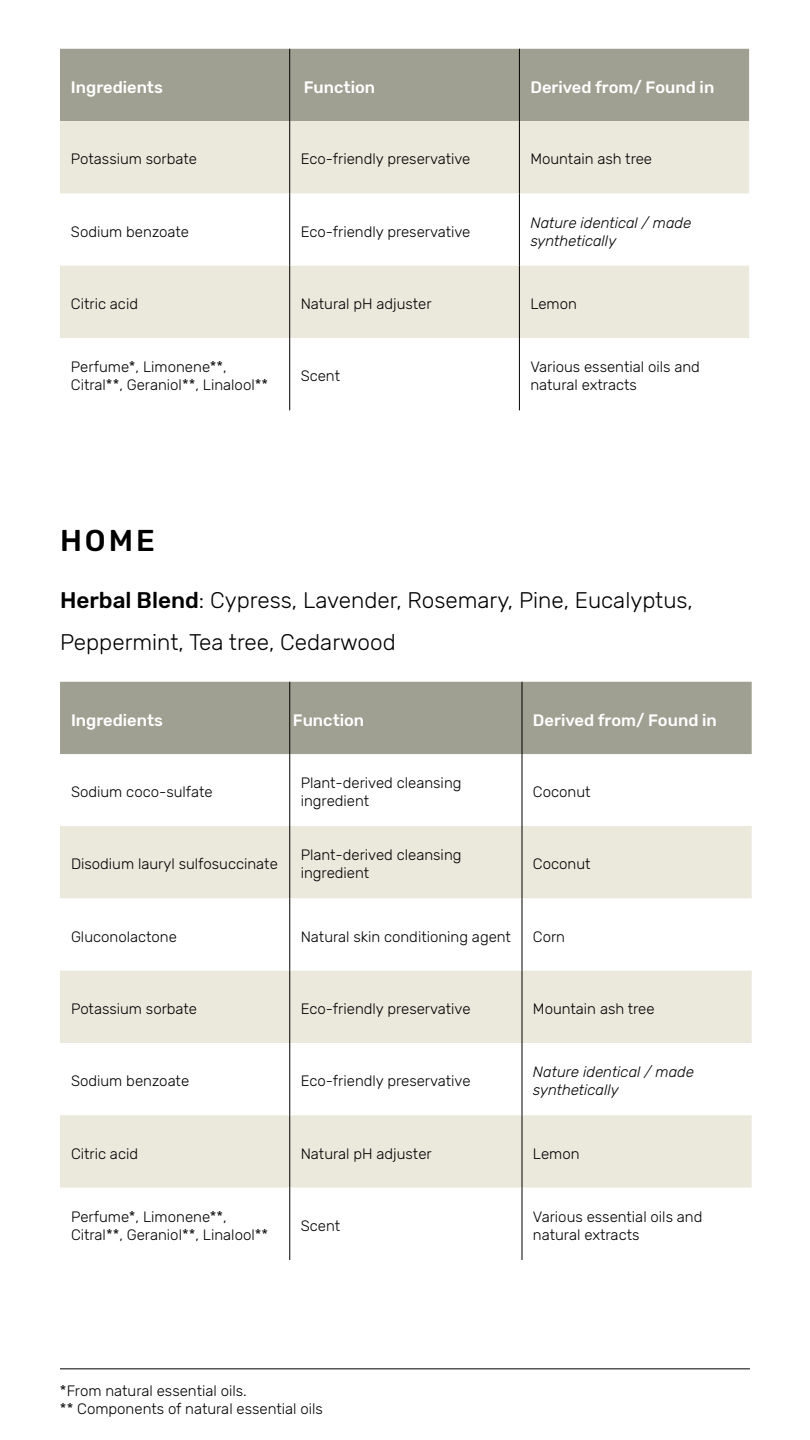
<style>
.page{position:relative;width:810px;height:1440px;background:#fff}
.page>*{position:absolute;margin:0;border:0;box-sizing:border-box;transform-origin:0 0}
.t1{font:500 30px "Rubik";color:#000}
.t2{font:300 22.5px/41.2px "Rubik";color:#000}
.t3{font:500 16.5px "Rubik";color:#fff}
.t4{font:300 15px/18px "Rubik";color:#000}
.t5{font:italic 300 15px/18px "Rubik";color:#000}
.s1{font-weight:500}
</style>
<div class="page">
<div style="left:60px;top:682px;width:692px;height:72px;background:#a0a092"></div>
<div style="left:60px;top:826px;width:692px;height:72px;background:#ebe8dc"></div>
<div style="left:60px;top:971px;width:692px;height:72px;background:#ebe8dc"></div>
<div style="left:60px;top:1115px;width:692px;height:73px;background:#ebe8dc"></div>
<hr style="left:289px;top:682px;width:1px;height:72px;background:#000">
<hr style="left:522px;top:682px;width:1px;height:72px;background:#000">
<hr style="left:289px;top:754px;width:1px;height:72px;background:#000">
<hr style="left:522px;top:754px;width:1px;height:72px;background:#000">
<hr style="left:289px;top:826px;width:1px;height:72px;background:#000">
<hr style="left:522px;top:826px;width:1px;height:72px;background:#000">
<hr style="left:289px;top:898px;width:1px;height:73px;background:#000">
<hr style="left:522px;top:898px;width:1px;height:73px;background:#000">
<hr style="left:289px;top:971px;width:1px;height:72px;background:#000">
<hr style="left:522px;top:971px;width:1px;height:72px;background:#000">
<hr style="left:289px;top:1043px;width:1px;height:72px;background:#000">
<hr style="left:522px;top:1043px;width:1px;height:72px;background:#000">
<hr style="left:289px;top:1115px;width:1px;height:73px;background:#000">
<hr style="left:522px;top:1115px;width:1px;height:73px;background:#000">
<hr style="left:289px;top:1188px;width:1px;height:72px;background:#000">
<hr style="left:522px;top:1188px;width:1px;height:72px;background:#000">
<hr style="left:60px;top:1369px;width:690px;height:1px;background:#000">
<div style="left:60px;top:49px;width:689px;height:72px;background:#a0a092"></div>
<div style="left:60px;top:121px;width:689px;height:72px;background:#ebe8dc"></div>
<div style="left:60px;top:266px;width:689px;height:72px;background:#ebe8dc"></div>
<hr style="left:289px;top:49px;width:1px;height:72px;background:#000">
<hr style="left:519px;top:49px;width:1px;height:72px;background:#000">
<hr style="left:289px;top:121px;width:1px;height:72px;background:#000">
<hr style="left:519px;top:121px;width:1px;height:72px;background:#000">
<hr style="left:289px;top:193px;width:1px;height:73px;background:#000">
<hr style="left:519px;top:193px;width:1px;height:73px;background:#000">
<hr style="left:289px;top:266px;width:1px;height:72px;background:#000">
<hr style="left:519px;top:266px;width:1px;height:72px;background:#000">
<hr style="left:289px;top:338px;width:1px;height:72px;background:#000">
<hr style="left:519px;top:338px;width:1px;height:72px;background:#000">
<p class="t3" style="left:71px;top:77px;width:93px">Ingredients</p>
<p class="t3" style="left:304px;top:77px;width:73px">Function</p>
<p class="t3" style="left:530px;top:77px;width:185px">Derived from/ Found in</p>
<p class="t4" style="left:71px;top:150px;width:128px">Potassium sorbate</p>
<p class="t4" style="left:301px;top:150px;width:171px">Eco-friendly preservative</p>
<p class="t4" style="left:530px;top:150px;width:123px">Mountain ash tree</p>
<p class="t4" style="left:71px;top:223px;width:120px">Sodium benzoate</p>
<p class="t4" style="left:301px;top:223px;width:171px">Eco-friendly preservative</p>
<p class="t5" style="left:530px;top:214px;width:163px">Nature identical / made synthetically</p>
<p class="t4" style="left:71px;top:295px;width:69px">Citric acid</p>
<p class="t4" style="left:301px;top:295px;width:133px">Natural pH adjuster</p>
<p class="t4" style="left:530px;top:295px;width:48px">Lemon</p>
<p class="t4" style="left:71px;top:358px;width:199px">Perfume*, Limonene**,<br>Citral**, Geraniol**, Linalool**</p>
<p class="t4" style="left:301px;top:367px;width:41px">Scent</p>
<p class="t4" style="left:530px;top:358px;width:171px">Various essential oils and natural extracts</p>
<h1 class="t1" style="left:60px;top:523px;width:96px">HOME</h1>
<h2 class="t2" style="left:60px;top:580px;width:634px"><span class="s1">Herbal Blend</span>: Cypress, Lavender, Rosemary, Pine, Eucalyptus,<br>Peppermint, Tea tree, Cedarwood</h2>
<p class="t3" style="left:71px;top:710px;width:93px">Ingredients</p>
<p class="t3" style="left:293px;top:710px;width:73px">Function</p>
<p class="t3" style="left:533px;top:710px;width:185px">Derived from/ Found in</p>
<p class="t4" style="left:71px;top:783px;width:143px">Sodium coco-sulfate</p>
<p class="t4" style="left:301px;top:774px;width:162px">Plant-derived cleansing ingredient</p>
<p class="t4" style="left:533px;top:783px;width:59px">Coconut</p>
<p class="t4" style="left:71px;top:855px;width:208px">Disodium lauryl sulfosuccinate</p>
<p class="t4" style="left:301px;top:846px;width:162px">Plant-derived cleansing ingredient</p>
<p class="t4" style="left:533px;top:855px;width:59px">Coconut</p>
<p class="t4" style="left:71px;top:928px;width:107px">Gluconolactone</p>
<p class="t4" style="left:301px;top:928px;width:212px">Natural skin conditioning agent</p>
<p class="t4" style="left:533px;top:928px;width:34px">Corn</p>
<p class="t4" style="left:71px;top:1000px;width:128px">Potassium sorbate</p>
<p class="t4" style="left:301px;top:1000px;width:171px">Eco-friendly preservative</p>
<p class="t4" style="left:533px;top:1000px;width:123px">Mountain ash tree</p>
<p class="t4" style="left:71px;top:1072px;width:120px">Sodium benzoate</p>
<p class="t4" style="left:301px;top:1072px;width:171px">Eco-friendly preservative</p>
<p class="t5" style="left:533px;top:1063px;width:163px">Nature identical / made synthetically</p>
<p class="t4" style="left:71px;top:1145px;width:69px">Citric acid</p>
<p class="t4" style="left:301px;top:1145px;width:133px">Natural pH adjuster</p>
<p class="t4" style="left:533px;top:1145px;width:48px">Lemon</p>
<p class="t4" style="left:71px;top:1208px;width:199px">Perfume*, Limonene**,<br>Citral**, Geraniol**, Linalool**</p>
<p class="t4" style="left:301px;top:1217px;width:41px">Scent</p>
<p class="t4" style="left:533px;top:1208px;width:171px">Various essential oils and natural extracts</p>
<p class="t4" style="left:60px;top:1382px;width:264px">*From natural essential oils.<br>** Components of natural essential oils</p>
</div>
